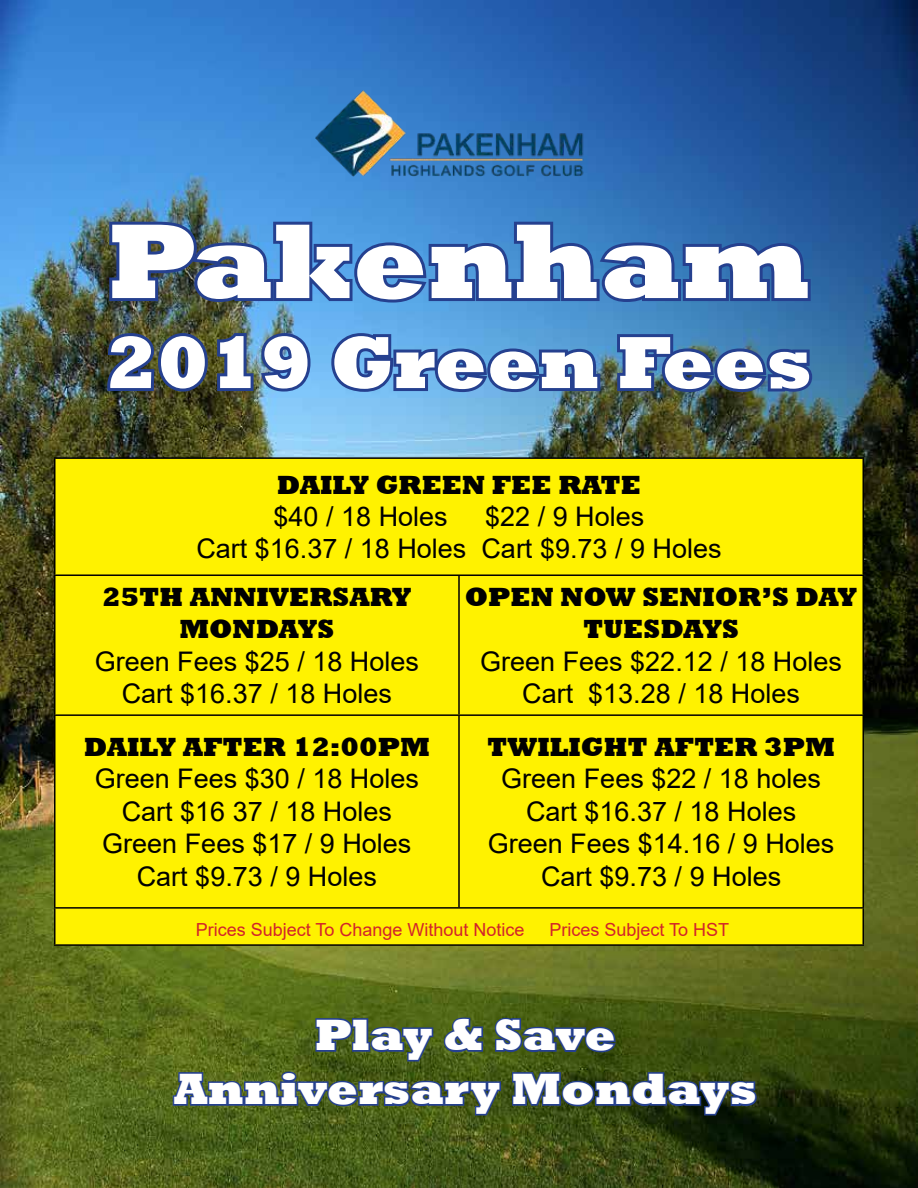
<style>
.page{position:relative;width:918px;height:1188px;background:#fff}
.page>*{position:absolute;margin:0;border:0;box-sizing:border-box;transform-origin:0 0}
.t1{font:800 108px "Rockwell";color:#fff}
.t2{font:800 75px "Rockwell";color:#fff}
.t3{font:800 45px/54px "Rockwell";color:#fff;text-align:center}
.t4{font:27px/32.4px "Arial";color:#000;text-align:center}
.t5{font:800 27px/32.4px "Rockwell";color:#000;text-align:center}
.t6{font:18px "Arial";color:#d2232a}
</style>
<div class="page">
<img style="left:0;top:0;width:918px;height:1188px">
<svg style="left:106px;top:218px;width:708px;height:88px;background:#3b6da8"></svg>
<img style="left:103px;top:329px;width:211px;height:66px">
<svg style="left:328px;top:330px;width:275px;height:66px;background:#4d83c1"></svg>
<img style="left:614px;top:331px;width:202px;height:65px">
<div style="left:56px;top:459px;width:806px;height:485px;background:#fff200"></div>
<hr style="left:54px;top:457px;width:405px;height:2px;background:#000">
<hr style="left:54px;top:459px;width:2px;height:115px;background:#000">
<hr style="left:459px;top:457px;width:405px;height:2px;background:#000">
<hr style="left:862px;top:459px;width:2px;height:115px;background:#000">
<hr style="left:54px;top:574px;width:405px;height:2px;background:#000">
<hr style="left:54px;top:576px;width:2px;height:138px;background:#000">
<hr style="left:459px;top:574px;width:405px;height:2px;background:#000">
<hr style="left:458px;top:576px;width:2px;height:138px;background:#000">
<hr style="left:862px;top:576px;width:2px;height:138px;background:#000">
<hr style="left:54px;top:714px;width:405px;height:2px;background:#000">
<hr style="left:54px;top:716px;width:2px;height:191px;background:#000">
<hr style="left:459px;top:714px;width:405px;height:2px;background:#000">
<hr style="left:458px;top:716px;width:2px;height:191px;background:#000">
<hr style="left:862px;top:716px;width:2px;height:191px;background:#000">
<hr style="left:54px;top:907px;width:405px;height:2px;background:#000">
<hr style="left:54px;top:909px;width:2px;height:35px;background:#000">
<hr style="left:459px;top:907px;width:405px;height:2px;background:#000">
<hr style="left:862px;top:909px;width:2px;height:35px;background:#000">
<hr style="left:54px;top:944px;width:405px;height:2px;background:#000">
<hr style="left:459px;top:944px;width:405px;height:2px;background:#000">
<img style="left:315px;top:90px;width:277px;height:87px">
<svg style="left:314px;top:1016px;width:121px;height:47px;background:#415938"></svg>
<svg style="left:442px;top:1016px;width:43px;height:38px;background:#41593c"></svg>
<svg style="left:493px;top:1016px;width:125px;height:38px;background:#384f3d"></svg>
<svg style="left:171px;top:1069px;width:332px;height:48px;background:#425838"></svg>
<svg style="left:511px;top:1063px;width:247px;height:54px;background:#2e422e"></svg>
<h1 class="t1" style="left:108px;top:199px;width:704px">Pakenham</h1>
<h2 class="t2" style="left:106px;top:320px;width:708px">2019 Green Fees</h2>
<p class="t5" style="left:277px;top:469px;width:366px">DAILY GREEN FEE RATE</p>
<p class="t4" style="left:274px;top:500px;width:176px">$40 / 18 Holes</p>
<p class="t4" style="left:196px;top:500px;width:527px;text-align:left;text-indent:289px">$22 / 9 Holes<br>Cart $16.37 / 18 Holes Cart $9.73 / 9 Holes</p>
<p class="t5" style="left:102px;top:581px;width:311px">25TH ANNIVERSARY<br>MONDAYS</p>
<p class="t4" style="left:95px;top:645px;width:326px">Green Fees $25 / 18 Holes<br>Cart $16.37 / 18 Holes</p>
<p class="t5" style="left:465px;top:581px;width:394px">OPEN NOW SENIOR’S DAY<br>TUESDAYS</p>
<p class="t4" style="left:480px;top:645px;width:363px">Green Fees $22.12 / 18 Holes<br>Cart $13.28 / 18 Holes</p>
<p class="t5" style="left:84px;top:731px;width:347px">DAILY AFTER 12:00PM</p>
<p class="t4" style="left:95px;top:763px;width:326px">Green Fees $30 / 18 Holes<br>Cart $16 37 / 18 Holes<br>Green Fees $17 / 9 Holes<br>Cart $9.73 / 9 Holes</p>
<p class="t5" style="left:487px;top:731px;width:349px">TWILIGHT AFTER 3PM</p>
<p class="t4" style="left:488px;top:763px;width:348px">Green Fees $22 / 18 holes<br>Cart $16.37 / 18 Holes<br>Green Fees $14.16 / 9 Holes<br>Cart $9.73 / 9 Holes</p>
<p class="t6" style="left:196px;top:917px;width:330px">Prices Subject To Change Without Notice</p>
<p class="t6" style="left:550px;top:917px;width:181px">Prices Subject To HST</p>
<h3 class="t3" style="left:174px;top:1009px;width:585px">Play &amp; Save<br>Anniversary Mondays</h3>
</div>
